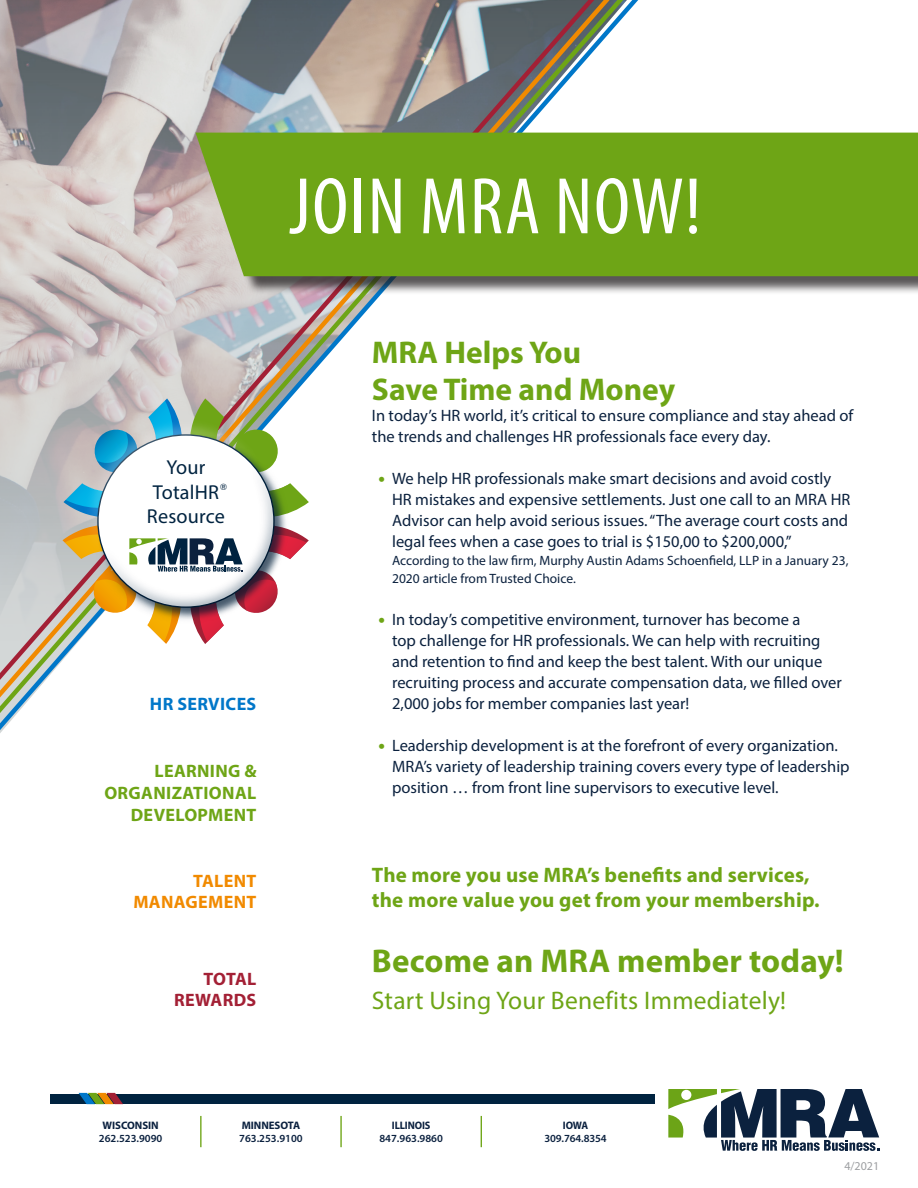
<style>
.page{position:relative;width:918px;height:1188px;background:#fff}
.page>*{position:absolute;margin:0;border:0;box-sizing:border-box;transform-origin:0 0}
.t1{font:condensed 81px "Myriad Pro";letter-spacing:.02em;color:#fff}
.t2{font:700 33px "Myriad Pro";letter-spacing:.005em;color:#6ea516}
.t3{font:700 31.5px/37.5px "Myriad Pro";color:#6ea516}
.t4{font:25.5px "Myriad Pro";letter-spacing:.01em;color:#6ea516}
.t5{font:700 21px/25.5px "Myriad Pro";letter-spacing:.01em;color:#6ea516}
.t6{font:20.25px/24.8px "Myriad Pro";letter-spacing:.01em;color:#002340;text-align:center}
.t7{font:700 18px/21.6px "Myriad Pro";letter-spacing:.02em;color:#6ea516;text-align:right}
.t8{font:700 18px/21.6px "Myriad Pro";letter-spacing:.02em;color:#f18a00;text-align:right}
.t9{font:700 18px/21.6px "Myriad Pro";letter-spacing:.02em;color:#a32035;text-align:right}
.t10{font:700 18px "Myriad Pro";letter-spacing:.02em;color:#0077c9}
.t11{font:16.5px/21px "Myriad Pro";color:#0b213e}
.t12{font:13.5px/18px "Myriad Pro";color:#0b213e}
.t13{font:12px "Myriad Pro";color:#9d9fa2}
.t14{font:600 10.95px/13px "Myriad Pro";color:#0b213f;text-align:center}
.s1{font-weight:900;font-size:18px;color:#6ea516}
.s2{font-weight:700}
</style>
<div class="page">
<svg style="left:668px;top:1090px;width:211px;height:61px"></svg>
<hr style="left:481px;top:1116px;width:1px;height:31px;background:#6ea516">
<hr style="left:340px;top:1116px;width:2px;height:31px;background:#6ea516">
<hr style="left:200px;top:1116px;width:2px;height:31px;background:#6ea516">
<div style="left:50px;top:1094px;width:605px;height:9px;background:#002340"></div>
<svg style="left:79px;top:1093px;width:44px;height:11px"></svg>
<svg style="left:0;top:0;width:633px;height:733px"></svg>
<div style="left:199px;top:135px;width:719px;height:160px;background:#231f20;opacity:.75"></div>
<div style="left:195px;top:133px;width:723px;height:143px;background:#6ea516"></div>
<svg style="left:63px;top:398px;width:246px;height:246px"></svg>
<p class="t1" style="left:289px;top:158px;width:414px">JOIN MRA NOW!</p>
<p class="t6" style="left:153px;top:454px;width:68px">Your<br>TotalHR</p>
<p class="t6" style="left:147px;top:504px;width:80px">Resource</p>
<p class="t10" style="left:150px;top:692px;width:108px">HR SERVICES</p>
<p class="t7" style="left:104px;top:760px;width:154px">LEARNING &amp;<br>ORGANIZATIONAL<br>DEVELOPMENT</p>
<p class="t8" style="left:133px;top:869px;width:125px">TALENT<br>MANAGEMENT</p>
<p class="t9" style="left:174px;top:967px;width:84px">TOTAL<br>REWARDS</p>
<p class="t3" style="left:372px;top:332px;width:305px">MRA Helps You<br>Save Time and Money</p>
<p class="t11" style="left:372px;top:405px;width:483px">In today’s HR world, it’s critical to ensure compliance and stay ahead of the trends and challenges HR professionals face every day.</p>
<p class="t11" style="left:392px;top:468px;width:460px;text-indent:-14px"><span class="s1">•</span> We help HR professionals make smart decisions and avoid costly HR mistakes and expensive settlements. Just one call to an MRA HR Advisor can help avoid serious issues. “The average court costs and legal fees when a case goes to trial is $150,00 to $200,000,”</p>
<p class="t12" style="left:392px;top:551px;width:458px">According to the law firm, Murphy Austin Adams Schoenfield, LLP in a January 23,<br>2020 article from Trusted Choice.</p>
<p class="t11" style="left:392px;top:609px;width:451px;text-indent:-14px"><span class="s1">•</span> In today’s competitive environment, turnover has become a<br>top challenge for HR professionals. We can help with recruiting and retention to find and keep the best talent. With our unique recruiting process and accurate compensation data, we filled over 2,000 jobs for member companies last year!</p>
<p class="t11" style="left:392px;top:735px;width:459px;text-indent:-14px"><span class="s1">•</span> Leadership development is at the forefront of every organization.<br>MRA’s variety of leadership training covers every type of leadership position … from front line supervisors to executive level.</p>
<p class="t5" style="left:372px;top:861px;width:449px">The more you use MRA’s benefits and services, the more value you get from your membership.</p>
<p class="t2" style="left:372px;top:939px;width:473px">Become an MRA member today!</p>
<p class="t4" style="left:372px;top:985px;width:416px">Start Using Your Benefits Immediately!</p>
<p class="t14" style="left:99px;top:1119px;width:65px"><span class="s2">WISCONSIN<br></span>262.523.9090</p>
<p class="t14" style="left:239px;top:1119px;width:65px;text-align:left"><span class="s2">MINNESOTA<br></span>763.253.9100</p>
<p class="t14" style="left:379px;top:1119px;width:65px"><span class="s2">ILLINOIS<br></span>847.963.9860</p>
<p class="t14" style="left:544px;top:1119px;width:64px"><span class="s2">IOWA<br></span>309.764.8354</p>
<p class="t13" style="left:844px;top:1158px;width:36px">4/2021</p>
</div>
